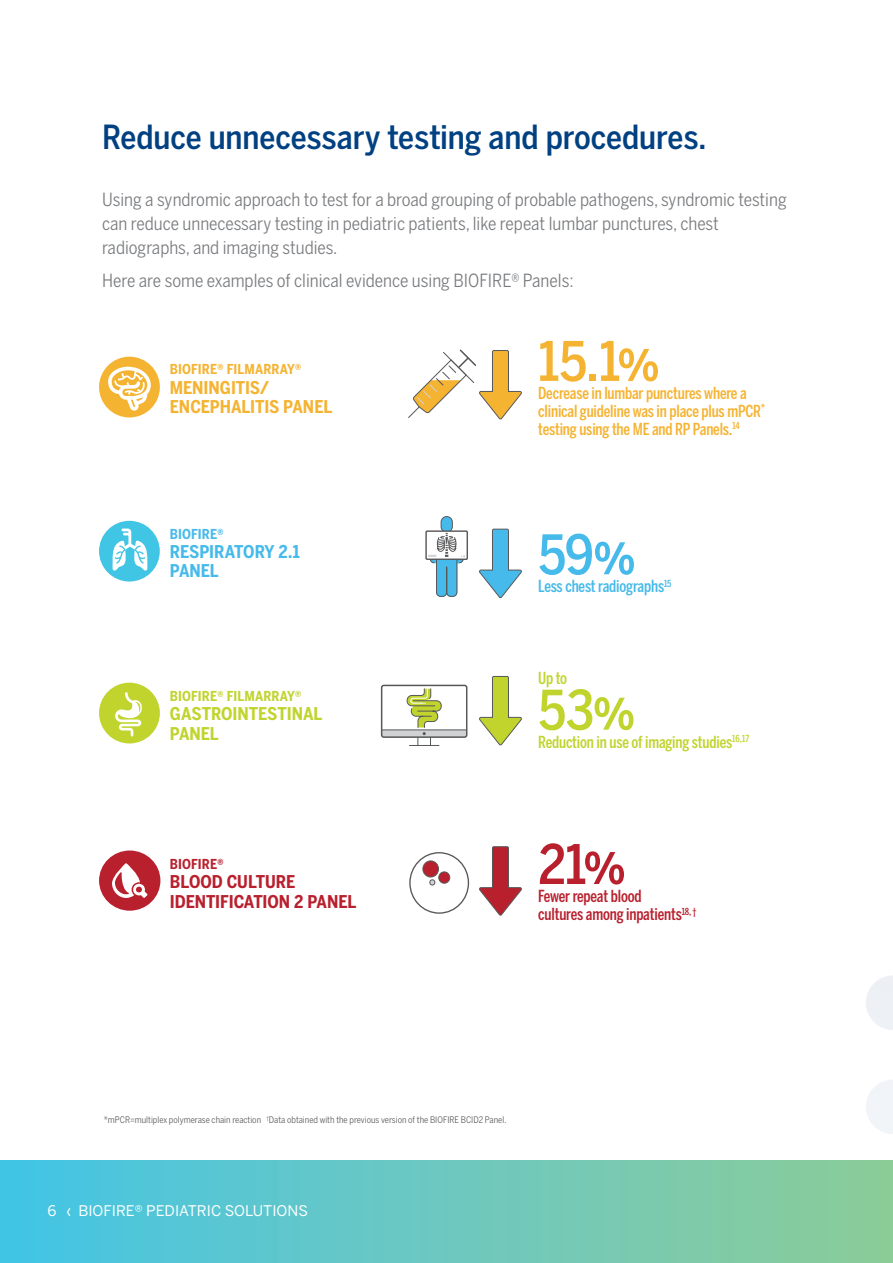
<style>
.page{position:relative;width:893px;height:1263px;background:#fff}
.page>*{position:absolute;margin:0;border:0;box-sizing:border-box;transform-origin:0 0}
.infographic_number_l{font:500 54px "Benton Sans Condensed";color:#f5b332}
.infographic_number_l-2{font:500 54px "Benton Sans Condensed";color:#46baea}
.Infographic_label_la{font:500 54px "Benton Sans Condensed";color:#c0d42d}
.infographic_number_l-3{font:500 54px "Benton Sans Condensed";color:#b9202e}
.header_small{font:500 33px "Benton Sans Condensed";letter-spacing:-.005em;color:#014081}
.Body_copy{font:18px/24px "Benton Sans Condensed";color:#787a7d}
.Panel_name_medium{font:700 17.55px/19.5px "Benton Sans Condensed";letter-spacing:-.005em;color:#b9202e}
.Panel_name_medium-2{font:700 17.55px/19.5px "Benton Sans Condensed";letter-spacing:-.01em;color:#f5b332}
.Panel_name_medium-3{font:700 17.55px/19.5px "Benton Sans Condensed";letter-spacing:-.005em;color:#c0d42d}
.Panel_name_medium-4{font:700 17.55px "Benton Sans Condensed";letter-spacing:-.01em;color:#46baea}
.Infographic_label_la-2{font:500 16.5px/18px "Benton Sans Compressed";letter-spacing:-.01em;color:#f5b332}
.Infographic_label_la-3{font:500 16.5px/18px "Benton Sans Compressed";letter-spacing:-.01em;color:#b9202e}
.Infographic_label_la-4{font:500 16.5px "Benton Sans Compressed";letter-spacing:-.01em;color:#c0d42d}
.Infographic_label_la-5{font:500 16.5px "Benton Sans Compressed";letter-spacing:-.01em;color:#46baea}
.page_numbers_left{font:14.55px "Benton Sans";color:#fff}
.Panel_BF_medium{font:700 13.65px "Benton Sans Condensed";letter-spacing:.005em;color:#f5b332}
.Panel_BF_medium-2{font:700 13.65px "Benton Sans Condensed";letter-spacing:.005em;color:#c0d42d}
.Panel_BF_medium-3{font:700 13.65px "Benton Sans Condensed";letter-spacing:.005em;color:#46baea}
.Panel_BF_medium-4{font:700 13.65px "Benton Sans Condensed";letter-spacing:.005em;color:#b9202e}
.Infographic_label_la-6{font:500 9.6px "Benton Sans Compressed";color:#c0d42d}
.Infographic_label_la-7{font:500 9.6px "Benton Sans Compressed";color:#46baea}
.disclaimer_text{font:9px "Benton Sans Condensed";color:#57585a}
</style>
<div class="page">
<svg style="left:0;top:1161px;width:742px;height:102px;background:#64c7c5"></svg>
<div style="left:441px;top:516px;width:11px;height:16px;background:#46baea;border-radius:6px"></div>
<div style="left:441px;top:516px;width:12px;height:16px;border:1px solid #57585a;border-radius:6px"></div>
<div style="left:425px;top:530px;width:43px;height:30px;border:1px solid #57585a"></div>
<svg style="left:428px;top:532px;width:37px;height:65px"></svg>
<svg style="left:479px;top:528px;width:43px;height:70px"></svg>
<svg style="left:99px;top:521px;width:61px;height:60px"></svg>
<svg style="left:408px;top:349px;width:114px;height:71px"></svg>
<svg style="left:99px;top:357px;width:61px;height:60px"></svg>
<div style="left:409px;top:852px;width:60px;height:62px;border:1px solid #57585a;border-radius:50%"></div>
<div style="left:423px;top:861px;width:15px;height:16px;background:#b9202e;border-radius:50%"></div>
<div style="left:423px;top:860px;width:16px;height:17px;border:1px solid #57585a;border-radius:50%"></div>
<div style="left:439px;top:872px;width:11px;height:11px;background:#b9202e;border-radius:50%"></div>
<div style="left:438px;top:871px;width:12px;height:12px;border:1px solid #57585a;border-radius:50%"></div>
<svg style="left:429px;top:879px;width:6px;height:6px"></svg>
<svg style="left:479px;top:846px;width:43px;height:70px"></svg>
<svg style="left:99px;top:850px;width:61px;height:61px"></svg>
<svg style="left:99px;top:683px;width:61px;height:60px"></svg>
<div style="left:381px;top:685px;width:86px;height:53px;border:2px solid #57585a;border-radius:2px"></div>
<hr style="left:409px;top:745px;width:30px;height:1px;background:#57585a">
<svg style="left:382px;top:686px;width:85px;height:59px"></svg>
<svg style="left:479px;top:676px;width:43px;height:70px"></svg>
<p class="header_small" style="left:102px;top:117px;width:606px">Reduce unnecessary testing and procedures.</p>
<p class="Body_copy" style="left:102px;top:187px;width:686px">Using a syndromic approach to test for a broad grouping of probable pathogens, syndromic testing can reduce unnecessary testing in pediatric patients, like repeat lumbar punctures, chest radiographs, and imaging studies.</p>
<p class="Body_copy" style="left:102px;top:268px;width:473px">Here are some examples of clinical evidence using BIOFIRE® Panels:</p>
<p class="Panel_BF_medium" style="left:170px;top:361px;width:133px">BIOFIRE® FILMARRAY®</p>
<p class="Panel_name_medium-2" style="left:170px;top:378px;width:164px">MENINGITIS/<br>ENCEPHALITIS PANEL</p>
<p class="Panel_BF_medium-3" style="left:170px;top:525px;width:55px">BIOFIRE®</p>
<p class="Panel_name_medium-4" style="left:170px;top:541px;width:132px">RESPIRATORY 2.1</p>
<p class="Panel_name_medium-4" style="left:170px;top:560px;width:51px">PANEL</p>
<p class="Panel_BF_medium-2" style="left:170px;top:687px;width:133px">BIOFIRE® FILMARRAY®</p>
<p class="Panel_name_medium-3" style="left:170px;top:704px;width:154px">GASTROINTESTINAL<br>PANEL</p>
<p class="Panel_BF_medium-4" style="left:170px;top:855px;width:55px">BIOFIRE®</p>
<p class="Panel_name_medium" style="left:170px;top:872px;width:188px">BLOOD CULTURE<br>IDENTIFICATION 2 PANEL</p>
<p class="infographic_number_l" style="left:538px;top:328px;width:123px">15.1%</p>
<p class="Infographic_label_la-2" style="left:538px;top:384px;width:229px">Decrease in lumbar punctures where a clinical guideline was in place plus mPCR<sup>* </sup>testing using the ME and RP Panels.<sup>14</sup></p>
<p class="infographic_number_l-2" style="left:538px;top:521px;width:99px">59%</p>
<p class="Infographic_label_la-5" style="left:538px;top:576px;width:127px">Less chest radiographs</p>
<p class="Infographic_label_la-7" style="left:664px;top:577px;width:9px">15</p>
<p class="Infographic_label_la-4" style="left:538px;top:667px;width:30px">Up to</p>
<p class="Infographic_label_la" style="left:538px;top:677px;width:99px">53%</p>
<p class="Infographic_label_la-4" style="left:538px;top:731px;width:195px">Reduction in use of imaging studies</p>
<p class="Infographic_label_la-6" style="left:732px;top:733px;width:19px">16,17</p>
<p class="infographic_number_l-3" style="left:538px;top:831px;width:89px">21%</p>
<p class="Infographic_label_la-3" style="left:538px;top:887px;width:160px">Fewer repeat blood<br>cultures among inpatients<sup>18,</sup> <sup>†</sup></p>
<p class="disclaimer_text" style="left:104px;top:1114px;width:404px">*mPCR=multiplex polymerase chain reaction <sup>†</sup>Data obtained with the previous version of the BIOFIRE BCID2 Panel.</p>
<p class="page_numbers_left" style="left:47px;top:1202px;width:262px">6 ‹ BIOFIRE® PEDIATRIC SOLUTIONS</p>
</div>
